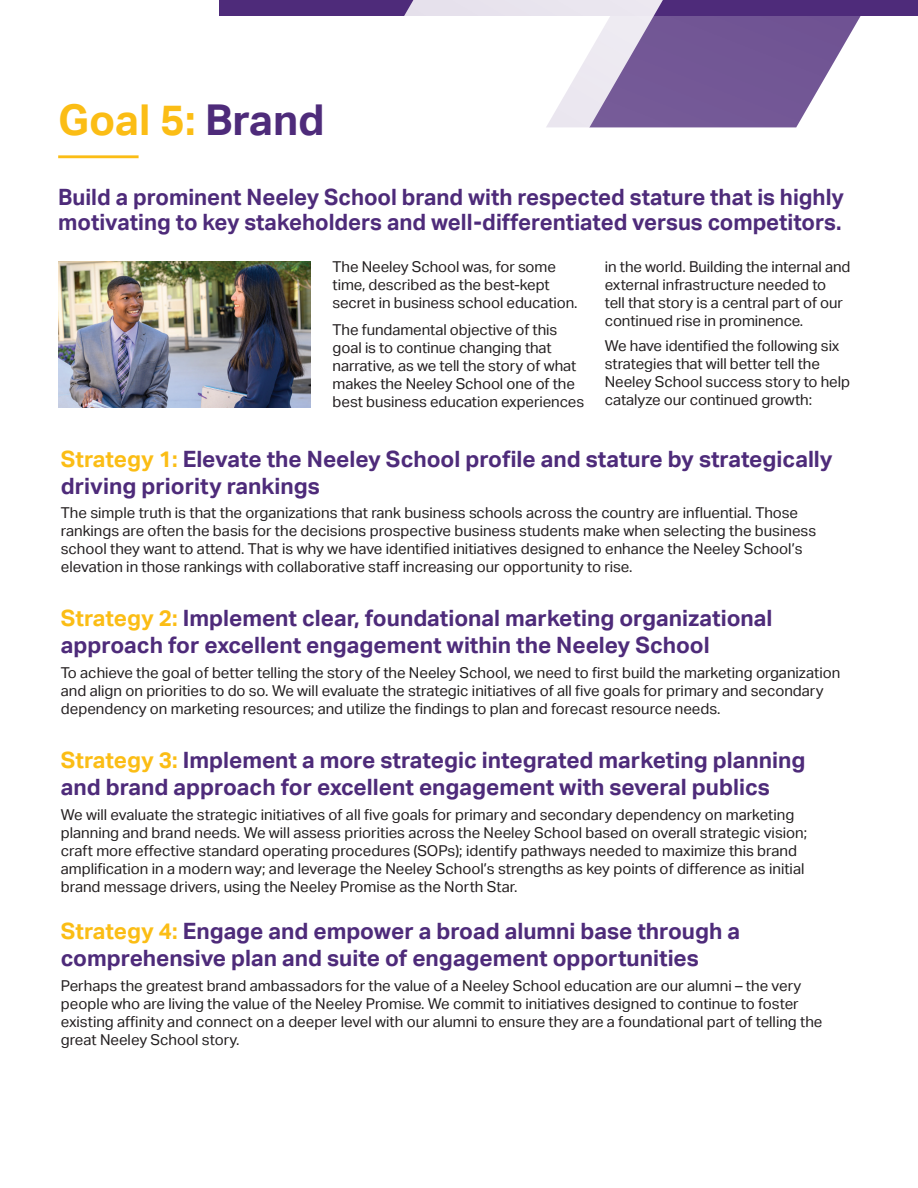
<style>
.page{position:relative;width:918px;height:1188px;background:#fff}
.page>*{position:absolute;margin:0;border:0;box-sizing:border-box;transform-origin:0 0}
.t1{font:700 42.6px "Aktiv Grotesk";color:#fbbd15}
.t2{font:700 22.5px/27px "Aktiv Grotesk";color:#4e2b7a}
.t3{font:15px/18px "Aktiv Grotesk";color:#231f20}
.s1{color:#4e2b7a}
.s2{color:#fbbd15}
</style>
<div class="page">
<div style="left:219px;top:0;width:699px;height:15px;background:#4e2b7a"></div>
<svg style="left:671px;top:15px;width:206px;height:112px"></svg>
<svg style="left:252px;top:0;width:419px;height:279px"></svg>
<hr style="left:58px;top:155px;width:81px;height:3px;background:#fbbd15">
<img style="left:58px;top:262px;width:252px;height:145px">
<h1 class="t1" style="left:58px;top:96px;width:268px">Goal 5: <span class="s1">Brand</span></h1>
<h2 class="t2" style="left:58px;top:184px;width:787px;line-height:25.5px">Build a prominent Neeley School brand with respected stature that is highly motivating to key stakeholders and well-differentiated versus competitors.</h2>
<p class="t3" style="left:333px;top:258px;width:247px">The Neeley School was, for some time, described as the best-kept secret in business school education.</p>
<p class="t3" style="left:333px;top:321px;width:253px">The fundamental objective of this goal is to continue changing that narrative, as we tell the story of what makes the Neeley School one of the best business education experiences</p>
<p class="t3" style="left:605px;top:258px;width:247px">in the world. Building the internal and external infrastructure needed to<br>tell that story is a central part of our continued rise in prominence.</p>
<p class="t3" style="left:605px;top:337px;width:247px">We have identified the following six strategies that will better tell the Neeley School success story to help catalyze our continued growth:</p>
<h2 class="t2" style="left:61px;top:445px;width:773px"><span class="s2">Strategy 1:</span> Elevate the Neeley School profile and stature by strategically driving priority rankings</h2>
<p class="t3" style="left:61px;top:504px;width:757px">The simple truth is that the organizations that rank business schools across the country are influential. Those rankings are often the basis for the decisions prospective business students make when selecting the business school they want to attend. That is why we have identified initiatives designed to enhance the Neeley School’s elevation in those rankings with collaborative staff increasing our opportunity to rise.</p>
<h2 class="t2" style="left:61px;top:605px;width:713px"><span class="s2">Strategy 2:</span> Implement clear, foundational marketing organizational approach for excellent engagement within the Neeley School</h2>
<p class="t3" style="left:61px;top:664px;width:781px">To achieve the goal of better telling the story of the Neeley School, we need to first build the marketing organization and align on priorities to do so. We will evaluate the strategic initiatives of all five goals for primary and secondary dependency on marketing resources; and utilize the findings to plan and forecast resource needs.</p>
<h2 class="t2" style="left:61px;top:747px;width:746px"><span class="s2">Strategy 3:</span> Implement a more strategic integrated marketing planning and brand approach for excellent engagement with several publics</h2>
<p class="t3" style="left:61px;top:806px;width:748px">We will evaluate the strategic initiatives of all five goals for primary and secondary dependency on marketing planning and brand needs. We will assess priorities across the Neeley School based on overall strategic vision; craft more effective standard operating procedures (SOPs); identify pathways needed to maximize this brand amplification in a modern way; and leverage the Neeley School’s strengths as key points of difference as initial brand message drivers, using the Neeley Promise as the North Star.</p>
<h2 class="t2" style="left:61px;top:918px;width:681px"><span class="s2">Strategy 4:</span> Engage and empower a broad alumni base through a comprehensive plan and suite of engagement opportunities</h2>
<p class="t3" style="left:61px;top:977px;width:763px">Perhaps the greatest brand ambassadors for the value of a Neeley School education are our alumni – the very people who are living the value of the Neeley Promise. We commit to initiatives designed to continue to foster existing affinity and connect on a deeper level with our alumni to ensure they are a foundational part of telling the great Neeley School story.</p>
</div>
